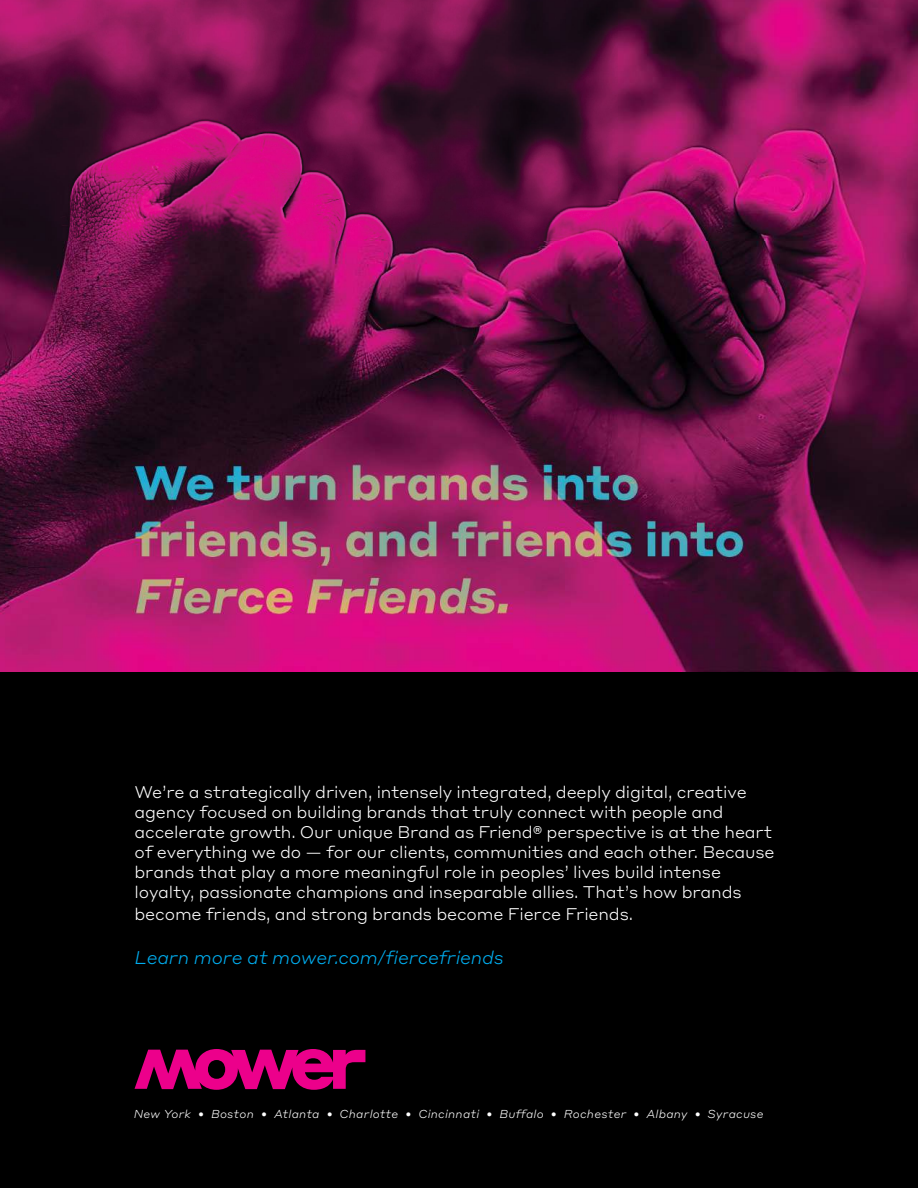
<style>
.page{position:relative;width:918px;height:1188px;background:#fff}
.page>*{position:absolute;margin:0;border:0;box-sizing:border-box;transform-origin:0 0}
.t1{font:italic 300 18.15px "Styrene A";letter-spacing:-.01em;color:#00adef}
.t2{font:300 16.65px/20px "Styrene A";letter-spacing:-.01em;color:#fff}
.t3{font:italic 300 11.4px "Styrene A";letter-spacing:.02em;color:#fff}
</style>
<div class="page">
<div style="left:0;top:671px;width:918px;height:517px;background:#000"></div>
<img style="left:0;top:0;width:918px;height:671px">
<svg style="left:135px;top:1049px;width:230px;height:41px"></svg>
<p class="t2" style="left:135px;top:784px;width:642px">We’re a strategically driven, intensely integrated, deeply digital, creative agency focused on building brands that truly connect with people and accelerate growth. Our unique Brand as Friend® perspective is at the heart of everything we do — for our clients, communities and each other. Because brands that play a more meaningful role in peoples’ lives build intense loyalty, passionate champions and inseparable allies. That’s how brands</p>
<p class="t2" style="left:135px;top:906px;width:500px">become friends, and strong brands become Fierce Friends.</p>
<p class="t1" style="left:135px;top:950px;width:371px">Learn more at mower.com/fiercefriends</p>
<p class="t3" style="left:134px;top:1109px;width:631px">New York • Boston • Atlanta • Charlotte • Cincinnati • Buffalo • Rochester • Albany • Syracuse</p>
</div>
